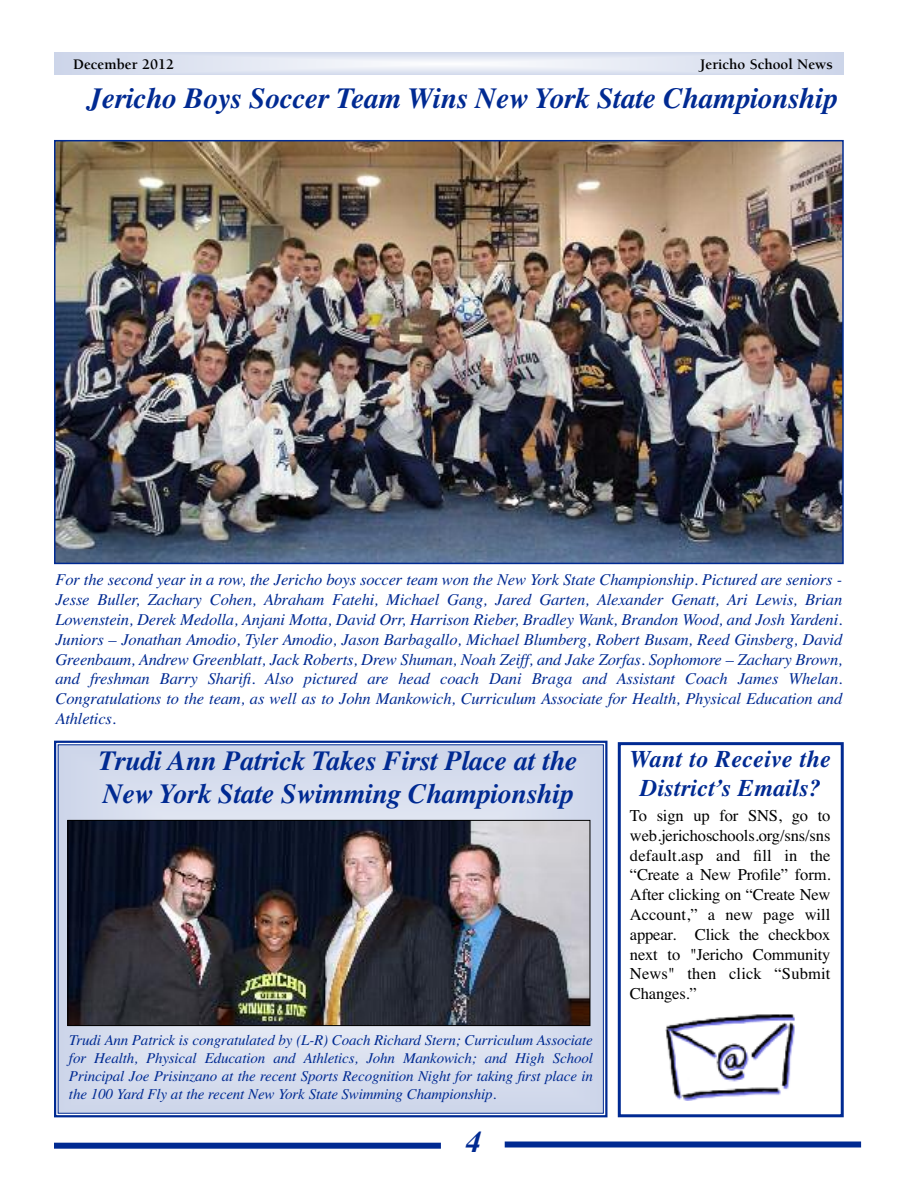
<style>
.page{position:relative;width:918px;height:1188px;background:#fff}
.page>*{position:absolute;margin:0;border:0;box-sizing:border-box;transform-origin:0 0}
.t1{font:italic 700 30px "Times";color:#002a92}
.t2{font:italic 700 29.25px "Times";letter-spacing:-.01em;color:#002a92}
.t3{font:italic 700 27.75px/33.3px "Times";letter-spacing:-.01em;color:#002a92}
.t4{font:italic 700 24px/28.8px "Times";letter-spacing:.01em;color:#002a92;text-align:center}
.t5{font:italic 16.5px/19.8px "Times";letter-spacing:-.01em;color:#002a92;text-align:justify}
.t6{font:16.5px/19.8px "Times";letter-spacing:-.01em;color:#000;text-align:justify}
.t7{font:italic 15px/18px "Times";letter-spacing:-.01em;color:#002a92;text-align:justify}
.t8{font:700 15px "Berkeley";letter-spacing:-.14em;color:#000}
.t9{font:700 15px "Berkeley";color:#000}
</style>
<div class="page">
<div style="left:54px;top:1143px;width:387px;height:6px;background:#002a92"></div>
<div style="left:505px;top:1142px;width:356px;height:6px;background:#002a92"></div>
<svg style="left:54px;top:52px;width:790px;height:22px;background:#dee3f1"></svg>
<div style="left:58px;top:745px;width:545px;height:368px;background:linear-gradient(to right,#d6dded,#d5dcec)"></div>
<div style="left:54px;top:741px;width:554px;height:376px;border:2px solid #002a92"></div>
<img style="left:57px;top:143px;width:784px;height:418px">
<div style="left:54px;top:140px;width:790px;height:424px;border:2px solid #002a92"></div>
<div style="left:618px;top:742px;width:226px;height:375px;border:3px solid #002a92"></div>
<img style="left:665px;top:1014px;width:130px;height:87px">
<img style="left:70px;top:822px;width:518px;height:202px">
<div style="left:68px;top:820px;width:522px;height:206px;border:1px solid #000"></div>
<p class="t9" style="left:73px;top:59px;width:103px">December 2012</p>
<p class="t8" style="left:700px;top:59px;width:134px">JerJicehriochSochSocohloNolews</p>
<h2 class="t2" style="left:87px;top:81px;width:751px">Jericho Boys Soccer Team Wins New York State Championship</h2>
<p class="t5" style="left:55px;top:570px;width:788px">For the second year in a row, the Jericho boys soccer team won the New York State Championship. Pictured are seniors - Jesse Buller, Zachary Cohen, Abraham Fatehi, Michael Gang, Jared Garten, Alexander Genatt, Ari Lewis, Brian Lowenstein, Derek Medolla, Anjani Motta, David Orr, Harrison Rieber, Bradley Wank, Brandon Wood, and Josh Yardeni.<br>Juniors – Jonathan Amodio, Tyler Amodio, Jason Barbagallo, Michael Blumberg, Robert Busam, Reed Ginsberg, David Greenbaum, Andrew Greenblatt, Jack Roberts, Drew Shuman, Noah Zeiff, and Jake Zorfas. Sophomore – Zachary Brown, and freshman Barry Sharifi. Also pictured are head coach Dani Braga and Assistant Coach James Whelan.<br>Congratulations to the team, as well as to John Mankowich, Curriculum Associate for Health, Physical Education and Athletics.</p>
<h3 class="t3" style="left:99px;top:744px;width:480px">Trudi Ann Patrick Takes First Place at the<br>New York State Swimming Championship</h3>
<h3 class="t4" style="left:630px;top:744px;width:202px">Want to Receive the<br>District’s Emails?</h3>
<p class="t6" style="left:630px;top:805px;width:202px">To sign up for SNS, go to web.jerichoschools.org/sns/sns default.asp and fill in the “Create a New Profile” form.<br>After clicking on “Create New Account,” a new page will appear. Click the checkbox next to "Jericho Community News" then click “Submit Changes.”</p>
<p class="t7" style="left:69px;top:1031px;width:525px">Trudi Ann Patrick is congratulated by (L-R) Coach Richard Stern; Curriculum Associate for Health, Physical Education and Athletics, John Mankowich; and High School Principal Joe Prisinzano at the recent Sports Recognition Night for taking first place in the 100 Yard Fly at the recent New York State Swimming Championship.</p>
<h1 class="t1" style="left:466px;top:1124px;width:16px">4</h1>
</div>
